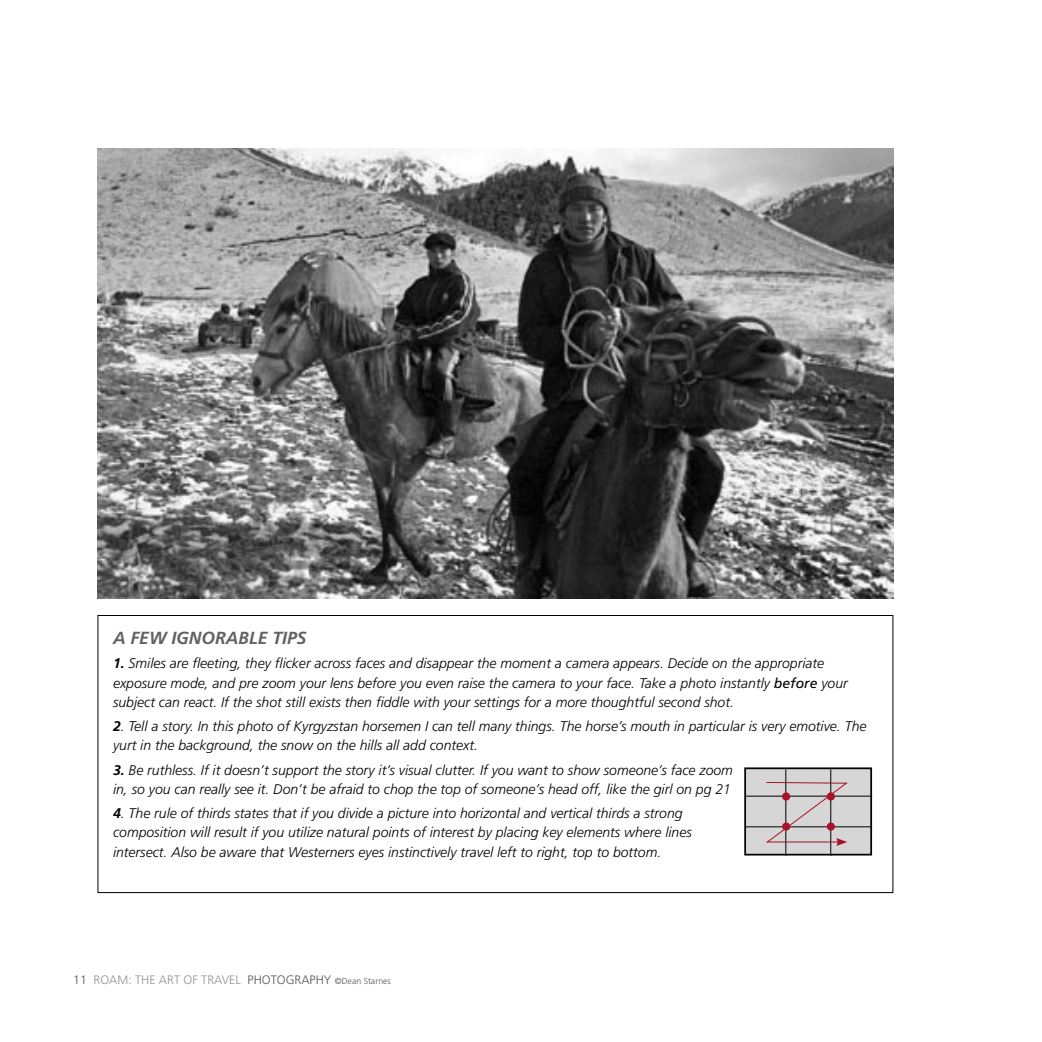
<style>
.page{position:relative;width:1042px;height:1042px;background:#fff}
.page>*{position:absolute;margin:0;border:0;box-sizing:border-box;transform-origin:0 0}
.Sub_headings_BOXED_TEXT{font:italic 700 17.5px "Frutiger";color:#636363}
.body_text_boxed_article_A{font:italic 300 14px/19.2px "Frutiger";color:#000}
.t1{font:300 12.25px "Frutiger";color:#939393}
.s1{font-weight:700}
.s2{font-weight:400}
.s3{color:#565656}
.s4{font-size:8.75px;color:#565656}
</style>
<div class="page">
<img style="left:98px;top:149px;width:795px;height:450px">
<div style="left:745px;top:768px;width:126px;height:86px;background:#d6d6d6"></div>
<div style="left:744px;top:767px;width:128px;height:88px;border:2px solid #000"></div>
<hr style="left:785px;top:769px;width:1px;height:86px;background:#000">
<hr style="left:830px;top:769px;width:1px;height:86px;background:#000">
<hr style="left:745px;top:796px;width:127px;height:1px;background:#000">
<hr style="left:745px;top:826px;width:127px;height:1px;background:#000">
<svg style="left:765px;top:781px;width:84px;height:65px"></svg>
<p class="Sub_headings_BOXED_TEXT" style="left:113px;top:628px;width:195px">A FEW IGNORABLE TIPS</p>
<p class="body_text_boxed_article_A" style="left:113px;top:654px;width:736px"><span class="s1">1.</span> Smiles are fleeting, they flicker across faces and disappear the moment a camera appears. Decide on the appropriate exposure mode, and pre zoom your lens before you even raise the camera to your face. Take a photo instantly <span class="s2">before</span> your subject can react. If the shot still exists then fiddle with your settings for a more thoughtful second shot.</p>
<p class="body_text_boxed_article_A" style="left:113px;top:716px;width:755px"><span class="s1">2</span>. Tell a story. In this photo of Kyrgyzstan horsemen I can tell many things. The horse’s mouth in particular is very emotive. The yurt in the background, the snow on the hills all add context.</p>
<p class="body_text_boxed_article_A" style="left:113px;top:760px;width:621px"><span class="s1">3.</span> Be ruthless. If it doesn’t support the story it’s visual clutter. If you want to show someone’s face zoom in, so you can really see it. Don’t be afraid to chop the top of someone’s head off, like the girl on pg 21</p>
<p class="body_text_boxed_article_A" style="left:113px;top:803px;width:580px"><span class="s1">4</span>. The rule of thirds states that if you divide a picture into horizontal and vertical thirds a strong composition will result if you utilize natural points of interest by placing key elements where lines intersect. Also be aware that Westerners eyes instinctively travel left to right, top to bottom.</p>
<p class="t1" style="left:73px;top:973px;width:319px"><span class="s3">11</span> ROAM: THE ART OF TRAVEL <span class="s3">PHOTOGRAPHY</span> <span class="s4">©Dean Starnes</span></p>
</div>
